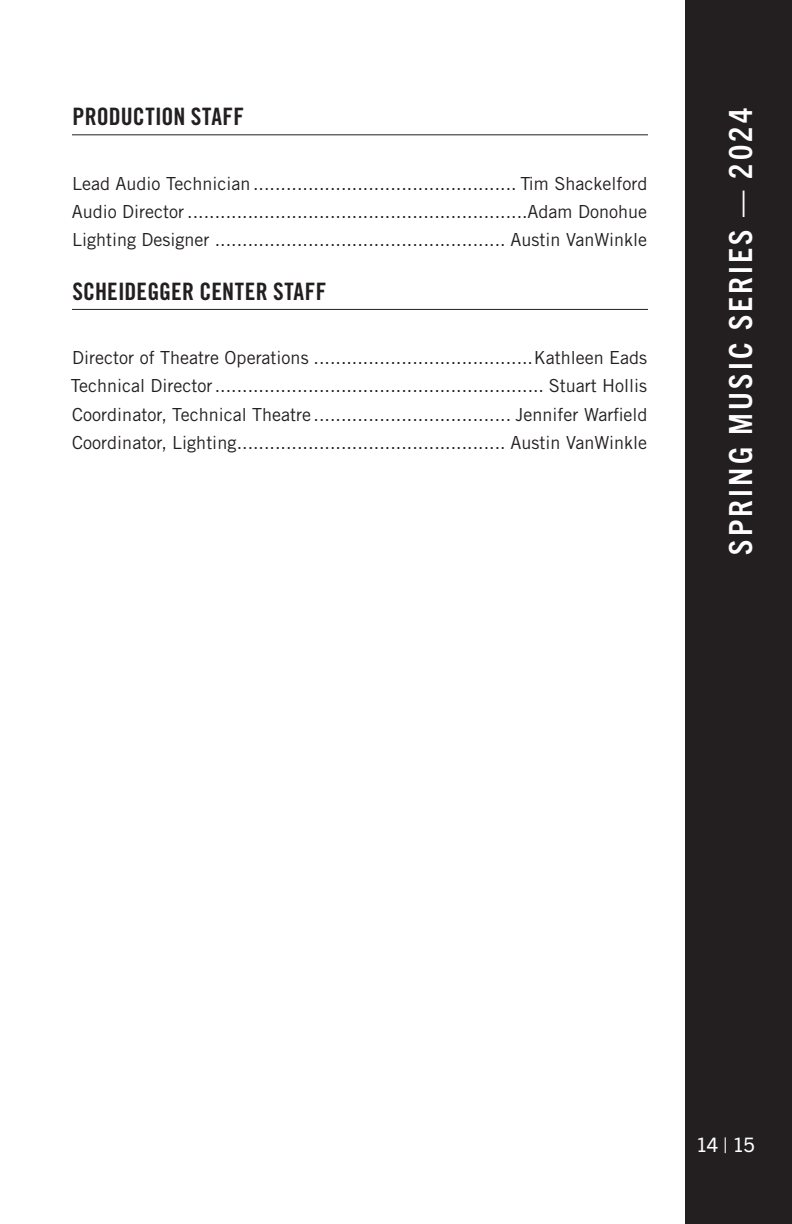
<style>
.page{position:relative;width:792px;height:1224px;background:#fff}
.page>*{position:absolute;margin:0;border:0;box-sizing:border-box;transform-origin:0 0}
.t1{font:700 condensed 32px "Trade Gothic Next LT Pro";letter-spacing:.1em;color:#fff}
.Paragraph_Header{font:24px "Trade Gothic LT Std Bd Cn 20";letter-spacing:.005em;color:#231f20}
.t2{font:20px "Trade Gothic Next LT Pro";color:#fff}
.Produciton_List{font:18px "Trade Gothic LT Std";color:#231f20}
</style>
<div class="page">
<div style="left:685px;top:0;width:107px;height:1224px;background:#231f20"></div>
<hr style="left:72px;top:134px;width:576px;height:1px;background:#231f20">
<hr style="left:72px;top:309px;width:576px;height:1px;background:#231f20">
<p class="Paragraph_Header" style="left:73px;top:102px;width:173px">PRODUCTION STAFF</p>
<p class="Produciton_List" style="left:72px;top:172px;width:577px">Lead Audio Technician ................................................ Tim Shackelford</p>
<p class="Produciton_List" style="left:72px;top:200px;width:577px">Audio Director ..............................................................Adam Donohue</p>
<p class="Produciton_List" style="left:72px;top:229px;width:577px">Lighting Designer ..................................................... Austin VanWinkle</p>
<p class="Paragraph_Header" style="left:72px;top:277px;width:255px">SCHEIDEGGER CENTER STAFF</p>
<p class="Produciton_List" style="left:72px;top:347px;width:577px">Director of Theatre Operations ........................................Kathleen Eads</p>
<p class="Produciton_List" style="left:71px;top:375px;width:578px">Technical Director............................................................ Stuart Hollis</p>
<p class="Produciton_List" style="left:72px;top:403px;width:577px">Coordinator, Technical Theatre .................................... Jennifer Warfield</p>
<p class="Produciton_List" style="left:72px;top:431px;width:576px">Coordinator, Lighting................................................. Austin VanWinkle</p>
<h1 class="t1" style="left:719px;top:555px;width:448px;rotate:-90deg">SPRING MUSIC SERIES — 2024</h1>
<p class="t2" style="left:696px;top:1131px;width:60px">14 | 15</p>
</div>
